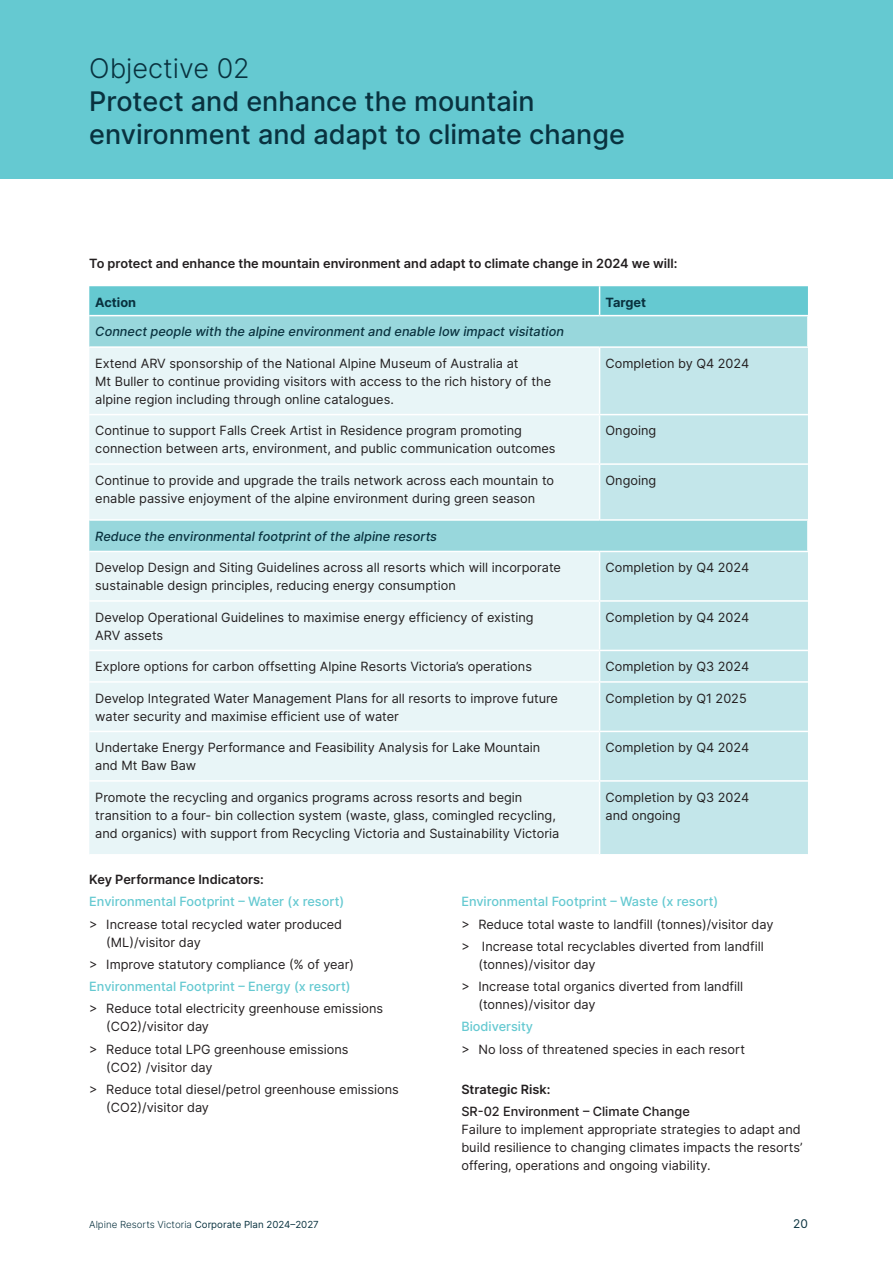
<style>
.page{position:relative;width:893px;height:1263px;background:#fff}
.page>*{position:absolute;margin:0;border:0;box-sizing:border-box;transform-origin:0 0}
.t1{font:500 27px/33px "Inter";color:#09323f}
.t2{font:300 27px "Inter";color:#09323f}
.t3{font:12.75px/18px "Inter";color:#231f20}
.t4{font:500 12.75px "Inter";color:#65c9d1}
.t5{font:600 12.75px "Inter";color:#231f20}
.t6{font:italic 500 12.75px "Inter";color:#09323f}
.t7{font:500 12.75px "Inter";color:#231f20}
.t8{font:700 12.75px "Inter";color:#09323f}
.t9{font:12px "Inter";color:#09323f}
.t10{font:9.75px "Inter";color:#09323f}
.s1{font-weight:300}
</style>
<div class="page">
<div style="left:0;top:0;width:893px;height:179px;background:#65c9d1"></div>
<div style="left:89px;top:316px;width:718px;height:30px;background:#98d7dc"></div>
<div style="left:89px;top:348px;width:511px;height:506px;background:#e8f5f7"></div>
<svg style="left:600px;top:348px;width:208px;height:506px;background:#c0e5e9"></svg>
<svg style="left:89px;top:286px;width:719px;height:29px;background:#67c9d1"></svg>
<hr style="left:599px;top:348px;width:1px;height:66px;background:#fff">
<hr style="left:89px;top:414px;width:511px;height:1px;background:#fff">
<hr style="left:600px;top:414px;width:208px;height:1px;background:#fff">
<hr style="left:599px;top:415px;width:1px;height:48px;background:#fff">
<hr style="left:89px;top:463px;width:511px;height:2px;background:#fff">
<hr style="left:600px;top:463px;width:208px;height:2px;background:#fff">
<hr style="left:599px;top:465px;width:1px;height:54px;background:#fff">
<hr style="left:89px;top:551px;width:511px;height:1px;background:#fff">
<hr style="left:600px;top:551px;width:209px;height:1px;background:#fff">
<hr style="left:599px;top:552px;width:1px;height:48px;background:#fff">
<hr style="left:89px;top:600px;width:511px;height:2px;background:#fff">
<hr style="left:600px;top:600px;width:208px;height:2px;background:#fff">
<hr style="left:599px;top:602px;width:1px;height:48px;background:#fff">
<hr style="left:89px;top:650px;width:511px;height:1px;background:#fff">
<hr style="left:600px;top:650px;width:208px;height:1px;background:#fff">
<hr style="left:599px;top:651px;width:1px;height:30px;background:#fff">
<hr style="left:89px;top:681px;width:511px;height:2px;background:#fff">
<hr style="left:600px;top:681px;width:208px;height:2px;background:#fff">
<hr style="left:599px;top:683px;width:1px;height:48px;background:#fff">
<hr style="left:89px;top:731px;width:511px;height:1px;background:#fff">
<hr style="left:600px;top:731px;width:208px;height:1px;background:#fff">
<hr style="left:599px;top:732px;width:1px;height:48px;background:#fff">
<hr style="left:89px;top:780px;width:511px;height:2px;background:#fff">
<hr style="left:600px;top:780px;width:208px;height:2px;background:#fff">
<hr style="left:599px;top:782px;width:1px;height:72px;background:#fff">
<hr style="left:89px;top:519px;width:511px;height:2px;background:#fff">
<hr style="left:600px;top:519px;width:209px;height:2px;background:#fff">
<hr style="left:807px;top:521px;width:2px;height:30px;background:#fff">
<h1 class="t2" style="left:89px;top:49px;width:162px">Objective 02</h1>
<h1 class="t1" style="left:89px;top:84px;width:537px">Protect and enhance the mountain environment and adapt to climate change</h1>
<p class="t5" style="left:89px;top:253px;width:590px">To protect and enhance the mountain environment and adapt to climate change in 2024 we will:</p>
<p class="t8" style="left:95px;top:293px;width:42px">Action</p>
<p class="t8" style="left:606px;top:293px;width:42px">Target</p>
<p class="t6" style="left:95px;top:322px;width:470px">Connect people with the alpine environment and enable low impact visitation</p>
<p class="t3" style="left:95px;top:354px;width:457px">Extend ARV sponsorship of the National Alpine Museum of Australia at<br>Mt Buller to continue providing visitors with access to the rich history of the alpine region including through online catalogues.</p>
<p class="t3" style="left:606px;top:354px;width:145px">Completion by Q4 2024</p>
<p class="t3" style="left:95px;top:421px;width:462px">Continue to support Falls Creek Artist in Residence program promoting connection between arts, environment, and public communication outcomes</p>
<p class="t3" style="left:606px;top:421px;width:52px">Ongoing</p>
<p class="t3" style="left:95px;top:471px;width:460px">Continue to provide and upgrade the trails network across each mountain to enable passive enjoyment of the alpine environment during green season</p>
<p class="t3" style="left:606px;top:471px;width:52px">Ongoing</p>
<p class="t6" style="left:95px;top:527px;width:343px">Reduce the environmental footprint of the alpine resorts</p>
<p class="t3" style="left:95px;top:558px;width:467px">Develop Design and Siting Guidelines across all resorts which will incorporate sustainable design principles, reducing energy consumption</p>
<p class="t3" style="left:606px;top:558px;width:145px">Completion by Q4 2024</p>
<p class="t3" style="left:95px;top:608px;width:440px">Develop Operational Guidelines to maximise energy efficiency of existing<br>ARV assets</p>
<p class="t3" style="left:606px;top:608px;width:145px">Completion by Q4 2024</p>
<p class="t3" style="left:95px;top:657px;width:438px">Explore options for carbon offsetting Alpine Resorts Victoria’s operations</p>
<p class="t3" style="left:606px;top:657px;width:145px">Completion by Q3 2024</p>
<p class="t3" style="left:95px;top:689px;width:464px">Develop Integrated Water Management Plans for all resorts to improve future water security and maximise efficient use of water</p>
<p class="t3" style="left:606px;top:689px;width:143px">Completion by Q1 2025</p>
<p class="t3" style="left:95px;top:738px;width:447px">Undertake Energy Performance and Feasibility Analysis for Lake Mountain and Mt Baw Baw</p>
<p class="t3" style="left:606px;top:738px;width:145px">Completion by Q4 2024</p>
<p class="t3" style="left:95px;top:788px;width:465px">Promote the recycling and organics programs across resorts and begin transition to a four- bin collection system (waste, glass, comingled recycling, and organics) with support from Recycling Victoria and Sustainability Victoria</p>
<p class="t3" style="left:606px;top:788px;width:145px">Completion by Q3 2024 and ongoing</p>
<p class="t5" style="left:89px;top:870px;width:176px">Key Performance Indicators:</p>
<p class="t4" style="left:89px;top:892px;width:256px">Environmental Footprint – Water (x resort)</p>
<p class="t3" style="left:106px;top:915px;width:237px;text-indent:-17px">&gt; Increase total recycled water produced (ML)/visitor day</p>
<p class="t3" style="left:89px;top:955px;width:266px">&gt; Improve statutory compliance (% of year)</p>
<p class="t4" style="left:89px;top:977px;width:263px">Environmental Footprint – Energy (x resort)</p>
<p class="t3" style="left:106px;top:999px;width:278px;text-indent:-17px">&gt; Reduce total electricity greenhouse emissions (CO2)/visitor day</p>
<p class="t3" style="left:106px;top:1040px;width:244px;text-indent:-17px">&gt; Reduce total LPG greenhouse emissions (CO2) /visitor day</p>
<p class="t3" style="left:106px;top:1080px;width:294px;text-indent:-17px">&gt; Reduce total diesel/petrol greenhouse emissions (CO2)/visitor day</p>
<p class="t4" style="left:461px;top:892px;width:258px">Environmental Footprint – Waste (x resort)</p>
<p class="t3" style="left:461px;top:912px;width:314px;line-height:22.2px">&gt; Reduce total waste to landfill (tonnes)/visitor day &gt; Increase total recyclables diverted from landfill</p>
<p class="t3" style="left:461px;top:953px;width:283px;line-height:22.2px;text-indent:17px">(tonnes)/visitor day<br>&gt; Increase total organics diverted from landfill</p>
<p class="t3" style="left:478px;top:995px;width:119px">(tonnes)/visitor day</p>
<p class="t4" style="left:461px;top:1017px;width:73px">Biodiversity</p>
<p class="t3" style="left:461px;top:1040px;width:285px">&gt; No loss of threatened species in each resort</p>
<p class="t5" style="left:461px;top:1080px;width:91px">Strategic Risk:</p>
<p class="t7" style="left:461px;top:1102px;width:230px">SR-02 Environment – Climate Change</p>
<p class="t3" style="left:461px;top:1120px;width:343px">Failure to implement appropriate strategies to adapt and build resilience to changing climates impacts the resorts’ offering, operations and ongoing viability.</p>
<p class="t10" style="left:89px;top:1217px;width:231px"><span class="s1">Alpine Resorts Victoria</span> Corporate Plan 2024–2027</p>
<p class="t9" style="left:793px;top:1215px;width:16px">20</p>
</div>
